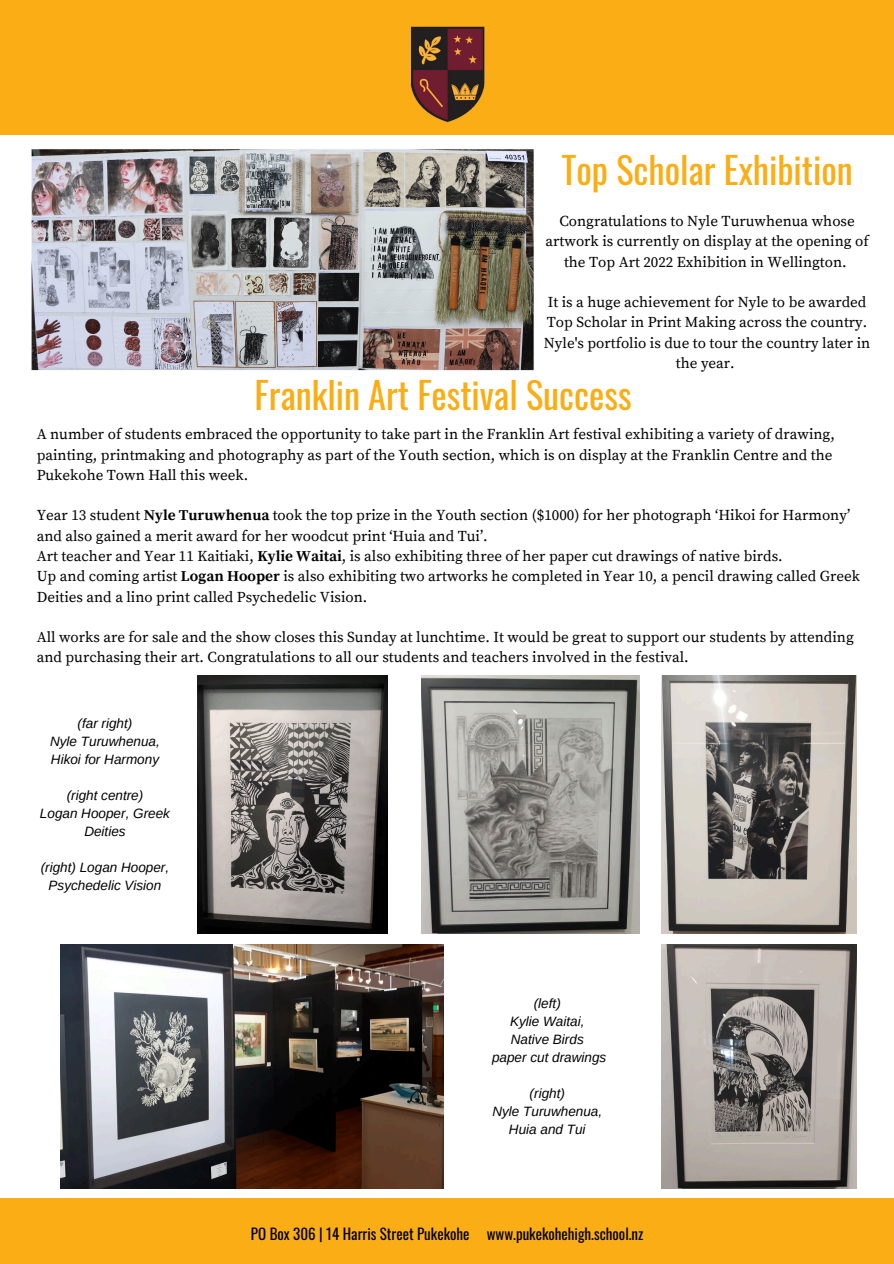
<style>
.page{position:relative;width:894px;height:1264px;background:#fff}
.page>*{position:absolute;margin:0;border:0;box-sizing:border-box;transform-origin:0 0}
.t1{font:36.3px "Oswald";color:#faad15}
.t2{font:15px/20.2px "Source Serif Pro";color:#000}
.t3{font:15px "Oswald";color:#000}
.t4{font:italic 13.5px/18px "Arimo";color:#000;text-align:center}
.s1{font-weight:700}
</style>
<div class="page">
<div style="left:0;top:1198px;width:893px;height:65px;background:#faad15"></div>
<div style="left:0;top:0;width:893px;height:134px;background:#faad15"></div>
<img style="left:410px;top:26px;width:75px;height:96px">
<img style="left:31px;top:149px;width:503px;height:222px">
<img style="left:661px;top:675px;width:194px;height:258px">
<img style="left:421px;top:675px;width:218px;height:258px">
<img style="left:197px;top:675px;width:190px;height:258px">
<img style="left:661px;top:944px;width:194px;height:244px">
<img style="left:61px;top:944px;width:382px;height:244px">
<h1 class="t1" style="left:561px;top:138px;width:293px">Top Scholar Exhibition</h1>
<p class="t2" style="left:545px;top:211px;width:324px;text-align:center">Congratulations to Nyle Turuwhenua whose artwork is currently on display at the opening of the Top Art 2022 Exhibition in Wellington.</p>
<p class="t2" style="left:543px;top:293px;width:328px;text-align:center">It is a huge achievement for Nyle to be awarded Top Scholar in Print Making across the country.<br>Nyle's portfolio is due to tour the country later in the year.</p>
<h1 class="t1" style="left:254px;top:363px;width:378px">Franklin Art Festival Success</h1>
<p class="t2" style="left:37px;top:425px;width:799px">A number of students embraced the opportunity to take part in the Franklin Art festival exhibiting a variety of drawing, painting, printmaking and photography as part of the Youth section, which is on display at the Franklin Centre and the<br>Pukekohe Town Hall this week.</p>
<p class="t2" style="left:37px;top:506px;width:824px">Year 13 student <span class="s1">Nyle Turuwhenua</span> took the top prize in the Youth section ($1000) for her photograph ‘Hikoi for Harmony’ and also gained a merit award for her woodcut print ‘Huia and Tui’.<br>Art teacher and Year 11 Kaitiaki, <span class="s1">Kylie Waitai</span>, is also exhibiting three of her paper cut drawings of native birds.<br>Up and coming artist <span class="s1">Logan Hooper</span> is also exhibiting two artworks he completed in Year 10, a pencil drawing called Greek Deities and a lino print called Psychedelic Vision.</p>
<p class="t2" style="left:37px;top:627px;width:818px">All works are for sale and the show closes this Sunday at lunchtime. It would be great to support our students by attending and purchasing their art. Congratulations to all our students and teachers involved in the festival.</p>
<p class="t4" style="left:50px;top:714px;width:111px">(far right)<br>Nyle Turuwhenua,<br>Hikoi for Harmony</p>
<p class="t4" style="left:40px;top:786px;width:131px">(right centre)<br>Logan Hooper, Greek<br>Deities</p>
<p class="t4" style="left:41px;top:858px;width:130px">(right) Logan Hooper,<br>Psychedelic Vision</p>
<p class="t4" style="left:492px;top:994px;width:116px">(left)<br>Kylie Waitai,<br>Native Birds<br>paper cut drawings</p>
<p class="t4" style="left:492px;top:1084px;width:111px">(right)<br>Nyle Turuwhenua,<br>Huia and Tui</p>
<p class="t3" style="left:251px;top:1220px;width:394px">PO Box 306 | 14 Harris Street Pukekohe www.pukekohehigh.school.nz</p>
</div>
